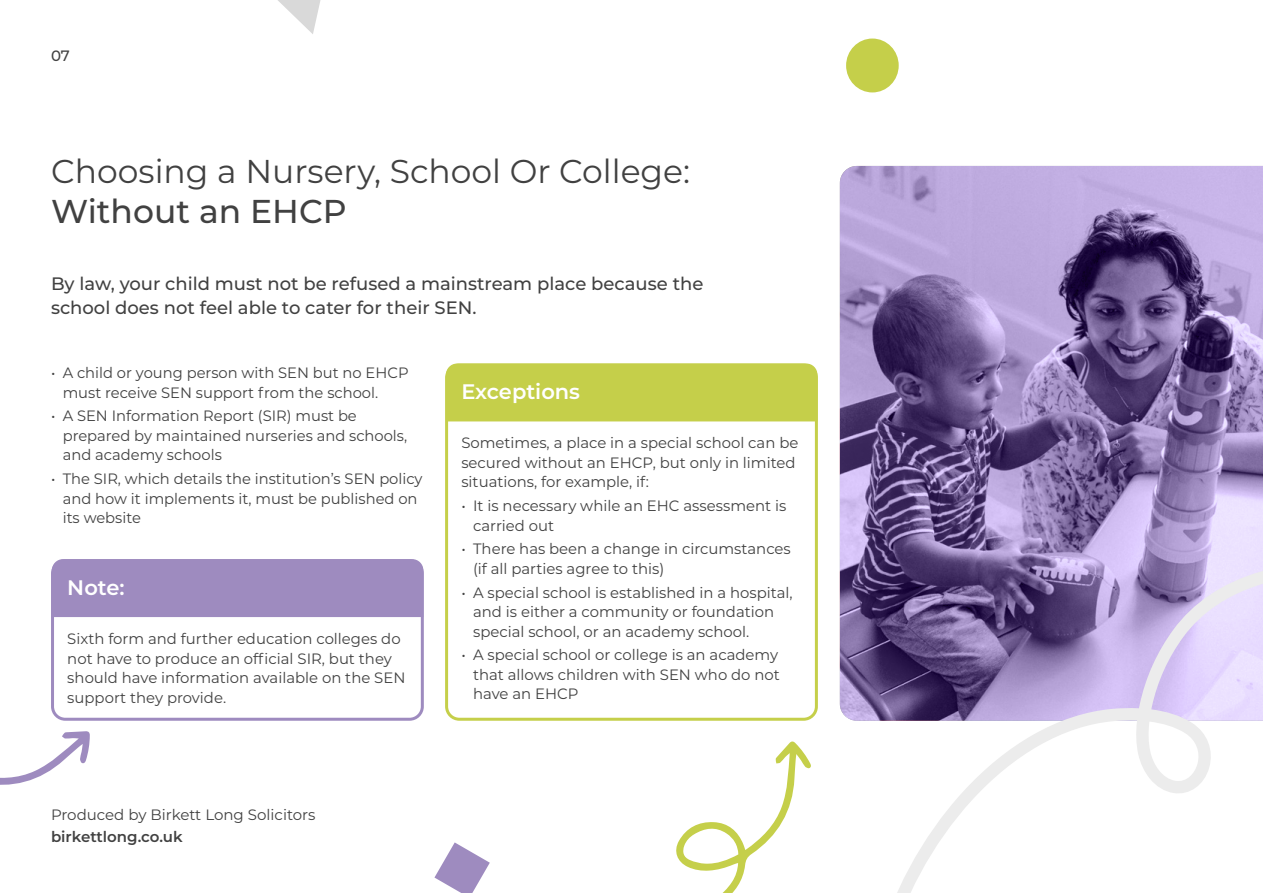
<style>
.page{position:relative;width:1263px;height:893px;background:#fff}
.page>*{position:absolute;margin:0;border:0;box-sizing:border-box;transform-origin:0 0}
.t1{font:33px "Montserrat";color:#414141}
.t2{font:500 33px "Montserrat";color:#414141}
.t3{font:600 21px "Montserrat";color:#fff}
.t4{font:500 18px/24px "Montserrat";color:#414141}
.t5{font:15px/19.5px "Montserrat";color:#414141}
.t6{font:600 15px "Montserrat";color:#414141}
.t7{font:500 15px "Montserrat";color:#414141}
</style>
<div class="page">
<img style="left:840px;top:166px;width:423px;height:555px">
<div style="left:445px;top:364px;width:373px;height:357px;border:3px solid #c5cf4a;border-radius:13px"></div>
<div style="left:446px;top:364px;width:371px;height:57px;background:#c5cf4a"></div>
<svg style="left:870px;top:560px;width:393px;height:333px"></svg>
<svg style="left:434px;top:842px;width:56px;height:51px"></svg>
<div style="left:846px;top:39px;width:53px;height:53px;background:#c5cf4a;border-radius:50%"></div>
<svg style="left:278px;top:0;width:42px;height:34px"></svg>
<svg style="left:676px;top:741px;width:135px;height:152px"></svg>
<div style="left:51px;top:559px;width:373px;height:162px;border:3px solid #9e8bbf;border-radius:13px"></div>
<div style="left:52px;top:559px;width:371px;height:58px;background:#9e8bbf"></div>
<svg style="left:0;top:718px;width:90px;height:67px"></svg>
<p class="t7" style="left:51px;top:45px;width:20px">07</p>
<h1 class="t1" style="left:51px;top:149px;width:641px">Choosing a Nursery, School Or College:</h1>
<h1 class="t2" style="left:51px;top:188px;width:297px">Without an EHCP</h1>
<p class="t4" style="left:51px;top:271px;width:654px">By law, your child must not be refused a mainstream place because the school does not feel able to cater for their SEN.</p>
<p class="t5" style="left:63px;top:362px;width:347px;text-indent:-12px">• A child or young person with SEN but no EHCP must receive SEN support from the school.</p>
<p class="t5" style="left:63px;top:406px;width:346px;text-indent:-12px">• A SEN Information Report (SIR) must be prepared by maintained nurseries and schools, and academy schools</p>
<p class="t5" style="left:63px;top:468px;width:361px;text-indent:-12px">• The SIR, which details the institution’s SEN policy and how it implements it, must be published on its website</p>
<h2 class="t3" style="left:67px;top:573px;width:59px">Note:</h2>
<p class="t5" style="left:67px;top:628px;width:340px">Sixth form and further education colleges do not have to produce an official SIR, but they should have information available on the SEN support they provide.</p>
<h2 class="t3" style="left:461px;top:377px;width:120px">Exceptions</h2>
<p class="t5" style="left:461px;top:433px;width:338px">Sometimes, a place in a special school can be secured without an EHCP, but only in limited situations, for example, if:</p>
<p class="t5" style="left:473px;top:496px;width:315px;text-indent:-12px">• It is necessary while an EHC assessment is carried out</p>
<p class="t5" style="left:473px;top:539px;width:319px;text-indent:-12px">• There has been a change in circumstances (if all parties agree to this)</p>
<p class="t5" style="left:473px;top:582px;width:321px;text-indent:-12px">• A special school is established in a hospital, and is either a community or foundation special school, or an academy school.</p>
<p class="t5" style="left:473px;top:645px;width:308px;text-align:justify;text-indent:-12px">• A special school or college is an academy that allows children with SEN who do not have an EHCP</p>
<p class="t5" style="left:51px;top:804px;width:266px">Produced by Birkett Long Solicitors</p>
<p class="t6" style="left:51px;top:826px;width:133px">birkettlong.co.uk</p>
</div>
